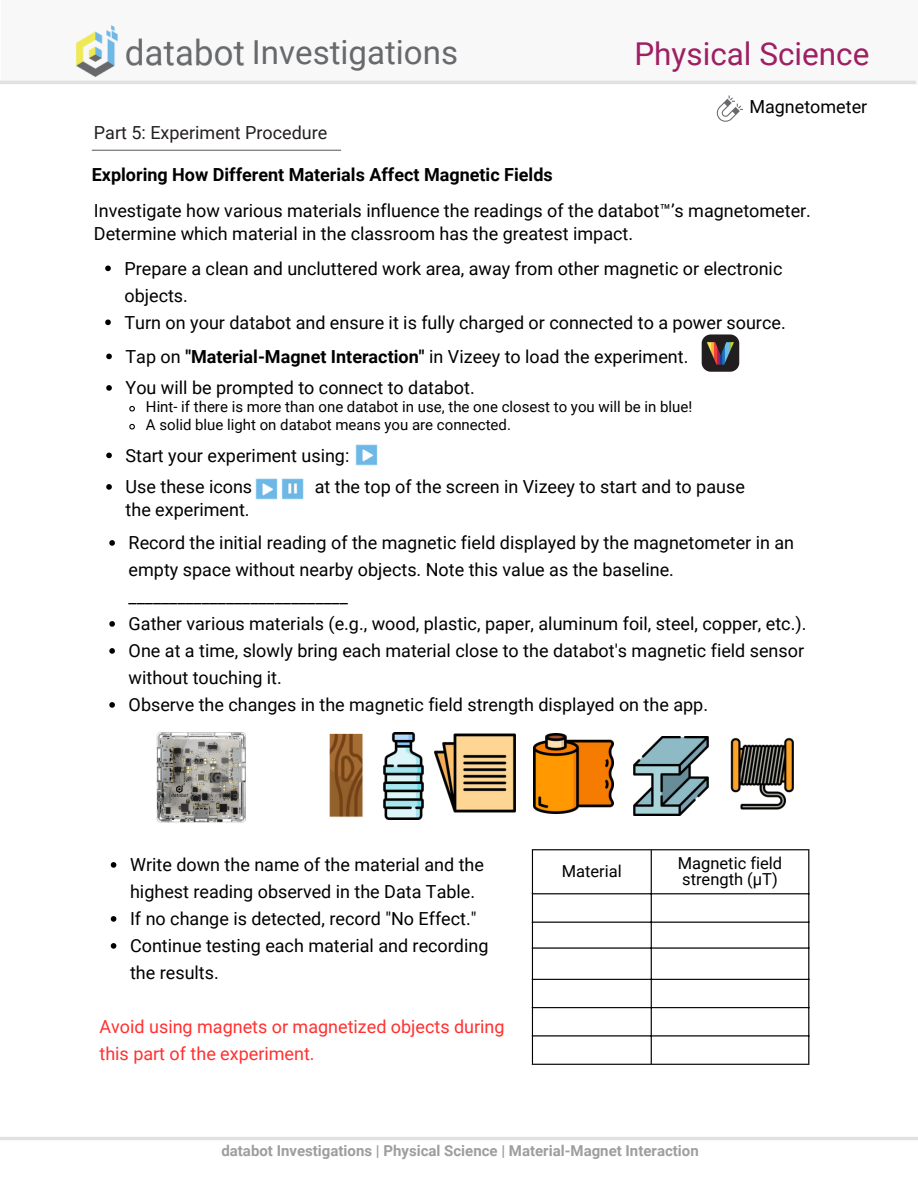
<style>
.page{position:relative;width:918px;height:1188px;background:#fff}
.page>*{position:absolute;margin:0;border:0;box-sizing:border-box;transform-origin:0 0}
.t1{font:33px "Roboto";color:#68696c}
.t2{font:31.5px "Roboto";color:#9e1f63}
.t3{font:18px/27px "Roboto";color:#000}
.t4{font:18px/27px "Roboto";color:#ff3131}
.t5{font:700 18px "Roboto";color:#000}
.t6{font:18px "Roboto";color:#231f20}
.t7{font:16.5px/15.8px "Roboto";color:#000}
.t8{font:15px "Roboto";color:#000}
.t9{font:700 15px "Roboto";color:#9f9d9d}
.s1{font-weight:700}
</style>
<div class="page">
<hr style="left:92px;top:150px;width:249px;height:1px;background:#68696c">
<hr style="left:0;top:1137px;width:918px;height:3px;background:#e1e1e1">
<div style="left:2px;top:0;width:916px;height:84px;background:#f8f8f8"></div>
<img style="left:76px;top:25px;width:168px;height:52px">
<hr style="left:0;top:81px;width:915px;height:3px;background:#e1e1e1">
<svg style="left:106px;top:354px;width:6px;height:5px"></svg>
<svg style="left:106px;top:385px;width:6px;height:6px"></svg>
<svg style="left:129px;top:405px;width:6px;height:7px"></svg>
<svg style="left:129px;top:423px;width:6px;height:7px"></svg>
<svg style="left:106px;top:453px;width:6px;height:5px"></svg>
<svg style="left:106px;top:484px;width:6px;height:6px"></svg>
<img style="left:355px;top:444px;width:23px;height:22px">
<img style="left:255px;top:478px;width:49px;height:22px">
<img style="left:701px;top:334px;width:39px;height:38px">
<img style="left:156px;top:732px;width:90px;height:91px">
<img style="left:329px;top:733px;width:31px;height:85px">
<img style="left:360px;top:733px;width:64px;height:86px">
<img style="left:434px;top:733px;width:81px;height:80px">
<img style="left:534px;top:734px;width:79px;height:80px">
<img style="left:633px;top:736px;width:76px;height:79px">
<img style="left:730px;top:737px;width:64px;height:73px">
<svg style="left:105px;top:266px;width:6px;height:5px"></svg>
<svg style="left:105px;top:320px;width:6px;height:5px"></svg>
<svg style="left:109px;top:540px;width:6px;height:6px"></svg>
<svg style="left:109px;top:621px;width:6px;height:6px"></svg>
<svg style="left:109px;top:648px;width:6px;height:6px"></svg>
<svg style="left:109px;top:702px;width:6px;height:6px"></svg>
<hr style="left:532px;top:850px;width:1px;height:214px;background:#000">
<hr style="left:651px;top:850px;width:1px;height:214px;background:#000">
<hr style="left:808px;top:850px;width:1px;height:214px;background:#000">
<hr style="left:532px;top:849px;width:277px;height:1px;background:#000">
<hr style="left:532px;top:893px;width:277px;height:1px;background:#000">
<hr style="left:532px;top:922px;width:277px;height:1px;background:#000">
<hr style="left:532px;top:947px;width:277px;height:2px;background:#000">
<hr style="left:532px;top:979px;width:277px;height:1px;background:#000">
<hr style="left:532px;top:1007px;width:277px;height:1px;background:#000">
<hr style="left:532px;top:1035px;width:277px;height:2px;background:#000">
<hr style="left:532px;top:1064px;width:277px;height:1px;background:#000">
<svg style="left:111px;top:862px;width:5px;height:6px"></svg>
<svg style="left:111px;top:916px;width:5px;height:6px"></svg>
<svg style="left:111px;top:943px;width:5px;height:6px"></svg>
<svg style="left:716px;top:95px;width:27px;height:27px"></svg>
<p class="t1" style="left:252px;top:33px;width:208px">Investigations</p>
<p class="t6" style="left:94px;top:123px;width:235px">Part 5: Experiment Procedure</p>
<p class="t2" style="left:634px;top:35px;width:236px">Physical Science</p>
<p class="t3" style="left:749px;top:94px;width:119px">Magnetometer</p>
<p class="t5" style="left:92px;top:164px;width:462px">Exploring How Different Materials Affect Magnetic Fields</p>
<p class="t3" style="left:94px;top:200px;width:719px;line-height:22.5px">Investigate how various materials influence the readings of the databot™’s magnetometer.<br>Determine which material in the classroom has the greatest impact.</p>
<p class="t3" style="left:125px;top:255px;width:659px">Prepare a clean and uncluttered work area, away from other magnetic or electronic objects.</p>
<p class="t3" style="left:125px;top:309px;width:663px">Turn on your databot and ensure it is fully charged or connected to a power source.</p>
<p class="t3" style="left:126px;top:343px;width:564px">Tap on <span class="s1">"Material-Magnet Interaction"</span> in Vizeey to load the experiment.</p>
<h1 class="t3" style="left:126px;top:374px;width:351px">You will be prompted to connect to databot.</h1>
<h3 class="t8" style="left:146px;top:398px;width:548px">Hint- if there is more than one databot in use, the one closest to you will be in blue!</h3>
<p class="t8" style="left:146px;top:416px;width:366px">A solid blue light on databot means you are connected.</p>
<p class="t3" style="left:126px;top:442px;width:225px">Start your experiment using:</p>
<h3 class="t3" style="left:126px;top:473px;width:128px">Use these icons</h3>
<h3 class="t3" style="left:315px;top:473px;width:432px">at the top of the screen in Vizeey to start and to pause</h3>
<h3 class="t3" style="left:126px;top:496px;width:126px">the experiment.</h3>
<p class="t3" style="left:129px;top:529px;width:667px">Record the initial reading of the magnetic field displayed by the magnetometer in an empty space without nearby objects. Note this value as the baseline. ___________________________</p>
<p class="t3" style="left:129px;top:610px;width:679px">Gather various materials (e.g., wood, plastic, paper, aluminum foil, steel, copper, etc.).</p>
<p class="t3" style="left:129px;top:637px;width:677px">One at a time, slowly bring each material close to the databot's magnetic field sensor without touching it.</p>
<p class="t3" style="left:129px;top:691px;width:581px">Observe the changes in the magnetic field strength displayed on the app.</p>
<p class="t3" style="left:130px;top:851px;width:355px">Write down the name of the material and the highest reading observed in the Data Table.</p>
<p class="t3" style="left:130px;top:905px;width:348px">If no change is detected, record "No Effect."</p>
<p class="t3" style="left:130px;top:932px;width:360px">Continue testing each material and recording the results.</p>
<p class="t4" style="left:100px;top:1013px;width:407px">Avoid using magnets or magnetized objects during this part of the experiment.</p>
<p class="t7" style="left:562px;top:864px;width:62px">Material</p>
<p class="t7" style="left:678px;top:856px;width:106px">Magnetic field strength (μT)</p>
<h1 class="t9" style="left:221px;top:1142px;width:479px">databot Investigations | Physical Science | Material-Magnet Interaction</h1>
</div>
